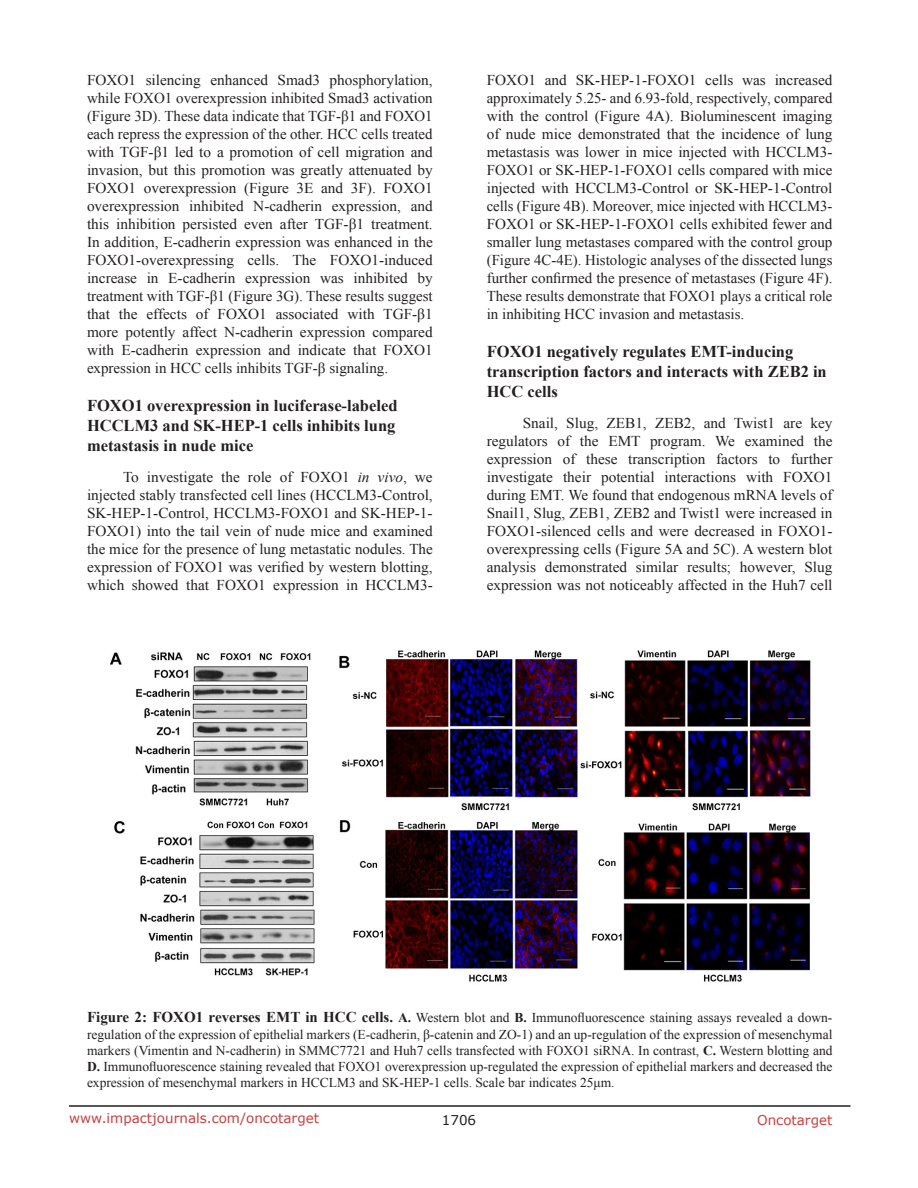
<style>
.page{position:relative;width:918px;height:1188px;background:#fff}
.page>*{position:absolute;margin:0;border:0;box-sizing:border-box;transform-origin:0 0}
.SubHeading{font:700 16.5px/19.8px "Times New Roman";color:#231f20}
.BodyText{font:15px/18px "Times New Roman";color:#231f20;text-align:justify}
.figuretext{font:13.5px/16.2px "Times New Roman";color:#231f20;text-align:justify}
.t1{font:13.5px "Verdana";color:#c24141}
.t2{font:13.5px "Verdana";color:#231f20}
.s1{font-style:italic}
.s2{font-weight:700;font-size:15px}
.s3{font-weight:700}
</style>
<div class="page">
<hr style="left:69px;top:1105px;width:781px;height:2px;background:#231f20">
<img style="left:110px;top:650px;width:701px;height:332px">
<p class="BodyText" style="left:87px;top:71px;width:347px">FOXO1 silencing enhanced Smad3 phosphorylation, while FOXO1 overexpression inhibited Smad3 activation (Figure 3D). These data indicate that TGF-β1 and FOXO1 each repress the expression of the other. HCC cells treated with TGF-β1 led to a promotion of cell migration and invasion, but this promotion was greatly attenuated by FOXO1 overexpression (Figure 3E and 3F). FOXO1 overexpression inhibited N-cadherin expression, and this inhibition persisted even after TGF-β1 treatment.<br>In addition, E-cadherin expression was enhanced in the FOXO1-overexpressing cells. The FOXO1-induced increase in E-cadherin expression was inhibited by treatment with TGF-β1 (Figure 3G). These results suggest that the effects of FOXO1 associated with TGF-β1 more potently affect N-cadherin expression compared with E-cadherin expression and indicate that FOXO1 expression in HCC cells inhibits TGF-β signaling.</p>
<p class="SubHeading" style="left:87px;top:395px;width:312px">FOXO1 overexpression in luciferase-labeled<br>HCCLM3 and SK-HEP-1 cells inhibits lung metastasis in nude mice</p>
<p class="BodyText" style="left:87px;top:468px;width:347px;text-indent:36px">To investigate the role of FOXO1 <span class="s1">in vivo</span>, we injected stably transfected cell lines (HCCLM3-Control, SK-HEP-1-Control, HCCLM3-FOXO1 and SK-HEP-1- FOXO1) into the tail vein of nude mice and examined the mice for the presence of lung metastatic nodules. The expression of FOXO1 was verified by western blotting, which showed that FOXO1 expression in HCCLM3-</p>
<p class="BodyText" style="left:487px;top:71px;width:347px">FOXO1 and SK-HEP-1-FOXO1 cells was increased approximately 5.25- and 6.93-fold, respectively, compared with the control (Figure 4A). Bioluminescent imaging of nude mice demonstrated that the incidence of lung metastasis was lower in mice injected with HCCLM3- FOXO1 or SK-HEP-1-FOXO1 cells compared with mice injected with HCCLM3-Control or SK-HEP-1-Control cells (Figure 4B). Moreover, mice injected with HCCLM3- FOXO1 or SK-HEP-1-FOXO1 cells exhibited fewer and smaller lung metastases compared with the control group (Figure 4C-4E). Histologic analyses of the dissected lungs further confirmed the presence of metastases (Figure 4F).<br>These results demonstrate that FOXO1 plays a critical role in inhibiting HCC invasion and metastasis.</p>
<p class="SubHeading" style="left:487px;top:341px;width:342px">FOXO1 negatively regulates EMT-inducing transcription factors and interacts with ZEB2 in<br>HCC cells</p>
<p class="BodyText" style="left:487px;top:414px;width:347px;text-indent:36px">Snail, Slug, ZEB1, ZEB2, and Twist1 are key regulators of the EMT program. We examined the expression of these transcription factors to further investigate their potential interactions with FOXO1 during EMT. We found that endogenous mRNA levels of Snail1, Slug, ZEB1, ZEB2 and Twist1 were increased in FOXO1-silenced cells and were decreased in FOXO1- overexpressing cells (Figure 5A and 5C). A western blot analysis demonstrated similar results; however, Slug expression was not noticeably affected in the Huh7 cell</p>
<p class="figuretext" style="left:87px;top:1010px;width:747px"><span class="s2">Figure 2: FOXO1 reverses EMT in HCC cells.</span> <span class="s3">A.</span> Western blot and <span class="s3">B.</span> Immunofluorescence staining assays revealed a down&shy;regulation of the expression of epithelial markers (E-cadherin, β-catenin and ZO-1) and an up-regulation of the expression of mesenchymal markers (Vimentin and N-cadherin) in SMMC7721 and Huh7 cells transfected with FOXO1 siRNA. In contrast, <span class="s3">C.</span> Western blotting and <span class="s3">D.</span> Immunofluorescence staining revealed that FOXO1 overexpression up-regulated the expression of epithelial markers and decreased the expression of mesenchymal markers in HCCLM3 and SK-HEP-1 cells. Scale bar indicates 25μm.</p>
<p class="t1" style="left:69px;top:1109px;width:252px">www.impactjournals.com/oncotarget</p>
<p class="t2" style="left:442px;top:1111px;width:36px">1706</p>
<p class="t1" style="left:757px;top:1111px;width:77px">Oncotarget</p>
</div>
